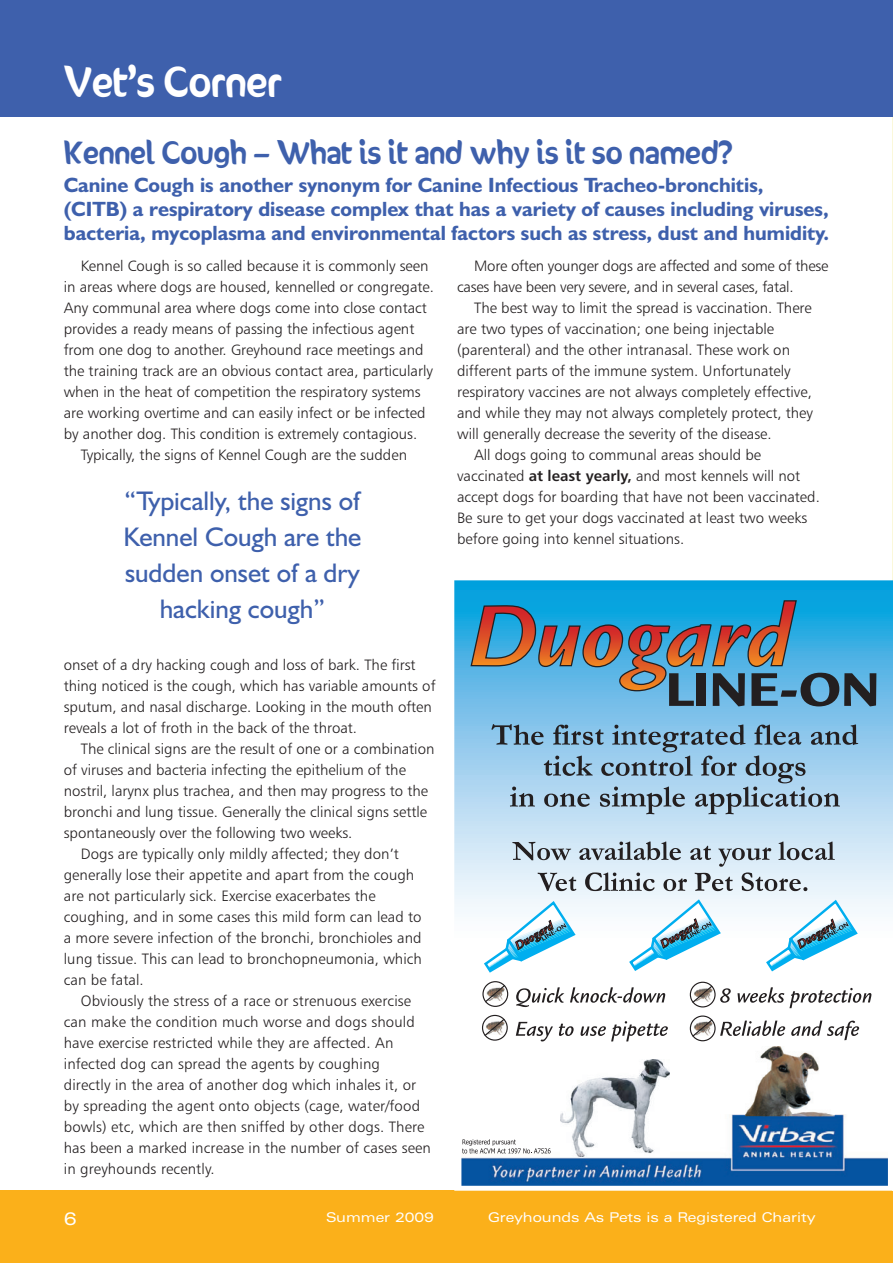
<style>
.page{position:relative;width:893px;height:1263px;background:#fff}
.page>*{position:absolute;margin:0;border:0;box-sizing:border-box;transform-origin:0 0}
._01_MAIN_HEADING_1LI{font:36px "Sunny Side";color:#fff}
._09A_Pull_Quot{font:27px/36px "Humanist 521 BT";color:#3e60ac;text-align:center}
._07__Subhead{font:27px "Sunny Side";color:#3e60ac}
._02__Lead_para_text{font:700 20.7px/24px "Humanist 521 BT";color:#3e60ac}
.t1{font:expanded 18px "Zurich BT";color:#fff}
._03_Body_Text{font:15px/21px "Humanist 777 BT Light B";color:#231f20}
.t2{font:expanded 13.5px "Zurich BT";color:#fff}
.s1{font-family:"Humanist 777 BT Bold B"}
</style>
<div class="page">
<div style="left:0;top:1191px;width:893px;height:72px;background:#fbb01a"></div>
<div style="left:0;top:0;width:893px;height:117px;background:#3e60ac"></div>
<svg style="left:454px;top:580px;width:439px;height:611px"></svg>
<svg style="left:470px;top:599px;width:406px;height:107px;background:#548daa"></svg>
<svg style="left:516px;top:987px;width:48px;height:20px"></svg>
<svg style="left:570px;top:987px;width:95px;height:16px"></svg>
<svg style="left:720px;top:988px;width:11px;height:15px"></svg>
<svg style="left:737px;top:987px;width:134px;height:21px"></svg>
<svg style="left:516px;top:1022px;width:37px;height:19px"></svg>
<svg style="left:559px;top:1024px;width:15px;height:12px"></svg>
<svg style="left:581px;top:1021px;width:87px;height:20px"></svg>
<svg style="left:720px;top:1020px;width:65px;height:16px"></svg>
<svg style="left:791px;top:1020px;width:68px;height:20px"></svg>
<svg style="left:483px;top:982px;width:25px;height:24px"></svg>
<div style="left:482px;top:981px;width:26px;height:26px;border:1px solid #231f20;border-radius:50%"></div>
<svg style="left:484px;top:984px;width:22px;height:19px"></svg>
<svg style="left:690px;top:1016px;width:25px;height:25px"></svg>
<div style="left:690px;top:1015px;width:26px;height:26px;border:1px solid #231f20;border-radius:50%"></div>
<svg style="left:691px;top:1018px;width:23px;height:20px"></svg>
<svg style="left:482px;top:1015px;width:25px;height:25px"></svg>
<div style="left:482px;top:1015px;width:26px;height:26px;border:1px solid #231f20;border-radius:50%"></div>
<svg style="left:483px;top:1017px;width:23px;height:20px"></svg>
<svg style="left:690px;top:982px;width:25px;height:25px"></svg>
<div style="left:690px;top:982px;width:26px;height:25px;border:1px solid #231f20;border-radius:50%"></div>
<svg style="left:691px;top:984px;width:23px;height:20px"></svg>
<svg style="left:491px;top:724px;width:367px;height:90px;background:#8bb0c8"></svg>
<svg style="left:512px;top:841px;width:323px;height:50px;background:#bac7d0"></svg>
<img style="left:461px;top:1114px;width:427px;height:72px">
<svg style="left:627px;top:898px;width:96px;height:75px"></svg>
<img style="left:560px;top:1060px;width:110px;height:97px">
<svg style="left:764px;top:898px;width:95px;height:75px"></svg>
<svg style="left:482px;top:899px;width:95px;height:75px"></svg>
<img style="left:745px;top:1046px;width:89px;height:70px">
<svg style="left:462px;top:1139px;width:89px;height:14px"></svg>
<p class="_01_MAIN_HEADING_1LI" style="left:64px;top:51px;width:219px">Vet’s Corner</p>
<p class="_07__Subhead" style="left:64px;top:129px;width:670px">Kennel Cough – What is it and why is it so named?</p>
<p class="_02__Lead_para_text" style="left:64px;top:173px;width:767px">Canine Cough is another synonym for Canine Infectious Tracheo-bronchitis, (CITB) a respiratory disease complex that has a variety of causes including viruses, bacteria, mycoplasma and environmental factors such as stress, dust and humidity.</p>
<p class="_03_Body_Text" style="left:64px;top:255px;width:372px;text-indent:17px">Kennel Cough is so called because it is commonly seen in areas where dogs are housed, kennelled or congregate.<br>Any communal area where dogs come into close contact provides a ready means of passing the infectious agent from one dog to another. Greyhound race meetings and the training track are an obvious contact area, particularly when in the heat of competition the respiratory systems are working overtime and can easily infect or be infected by another dog. This condition is extremely contagious.</p>
<p class="_03_Body_Text" style="left:81px;top:444px;width:328px">Typically, the signs of Kennel Cough are the sudden</p>
<p class="_09A_Pull_Quot" style="left:123px;top:482px;width:240px">“Typically, the signs of<br>Kennel Cough are the sudden onset of a dry hacking cough”</p>
<p class="_03_Body_Text" style="left:64px;top:654px;width:373px">onset of a dry hacking cough and loss of bark. The first thing noticed is the cough, which has variable amounts of sputum, and nasal discharge. Looking in the mouth often reveals a lot of froth in the back of the throat.</p>
<p class="_03_Body_Text" style="left:64px;top:738px;width:372px;text-indent:17px">The clinical signs are the result of one or a combination of viruses and bacteria infecting the epithelium of the nostril, larynx plus trachea, and then may progress to the bronchi and lung tissue. Generally the clinical signs settle spontaneously over the following two weeks.</p>
<p class="_03_Body_Text" style="left:64px;top:843px;width:360px;text-indent:17px">Dogs are typically only mildly affected; they don’t generally lose their appetite and apart from the cough are not particularly sick. Exercise exacerbates the coughing, and in some cases this mild form can lead to a more severe infection of the bronchi, bronchioles and lung tissue. This can lead to bronchopneumonia, which can be fatal.</p>
<p class="_03_Body_Text" style="left:64px;top:990px;width:369px;text-indent:17px">Obviously the stress of a race or strenuous exercise can make the condition much worse and dogs should have exercise restricted while they are affected. An infected dog can spread the agents by coughing<br>directly in the area of another dog which inhales it, or by spreading the agent onto objects (cage, water/food bowls) etc, which are then sniffed by other dogs. There has been a marked increase in the number of cases seen in greyhounds recently.</p>
<p class="_03_Body_Text" style="left:457px;top:255px;width:373px;text-indent:17px">More often younger dogs are affected and some of these cases have been very severe, and in several cases, fatal.</p>
<p class="_03_Body_Text" style="left:457px;top:297px;width:357px;text-indent:17px">The best way to limit the spread is vaccination. There are two types of vaccination; one being injectable (parenteral) and the other intranasal. These work on different parts of the immune system. Unfortunately respiratory vaccines are not always completely effective, and while they may not always completely protect, they will generally decrease the severity of the disease.</p>
<p class="_03_Body_Text" style="left:457px;top:444px;width:364px;text-indent:17px">All dogs going to communal areas should be vaccinated <span class="s1">at least yearly,</span> and most kennels will not accept dogs for boarding that have not been vaccinated.<br>Be sure to get your dogs vaccinated at least two weeks before going into kennel situations.</p>
<p class="t1" style="left:64px;top:1208px;width:14px">6</p>
<p class="t2" style="left:326px;top:1209px;width:110px">Summer 2009</p>
<p class="t2" style="left:488px;top:1209px;width:329px">Greyhounds As Pets is a Registered Charity</p>
</div>
